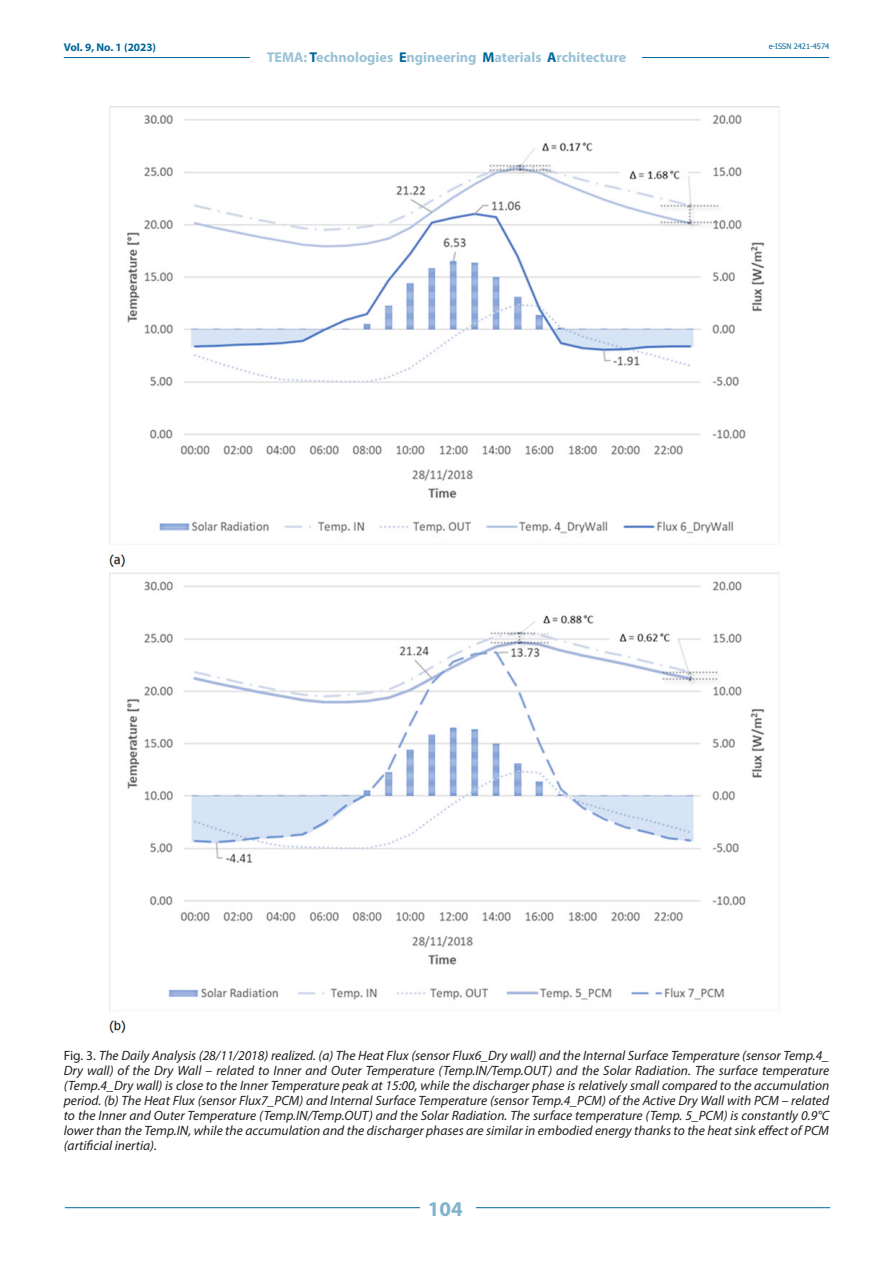
<style>
.page{position:relative;width:893px;height:1263px;background:#fff}
.page>*{position:absolute;margin:0;border:0;box-sizing:border-box;transform-origin:0 0}
.t1{font:700 21px "Myriad Pro";color:#80b3cc}
.t2{font:700 14.25px "Myriad Pro";color:#99c2d6}
.DIDASCALIA{font:italic 13.5px/15px "Myriad Pro";color:#231f20;text-align:justify}
.t3{font:700 11.25px "Myriad Pro";color:#069}
.t4{font:7.5px "Tahoma";color:#069}
.s1{color:#069}
.s2{font-style:normal}
</style>
<div class="page">
<hr style="left:64px;top:57px;width:765px;height:1px;background:#069">
<div style="left:251px;top:48px;width:391px;height:17px;background:#fff"></div>
<hr style="left:65px;top:1207px;width:765px;height:1px;background:#069">
<div style="left:420px;top:1195px;width:55px;height:25px;background:#fff"></div>
<img style="left:109px;top:106px;width:671px;height:928px">
<p class="t3" style="left:64px;top:40px;width:94px">Vol. 9, No. 1 (2023)</p>
<p class="t2" style="left:267px;top:48px;width:361px">TEMA: <span class="s1">T</span>echnologies <span class="s1">E</span>ngineering <span class="s1">M</span>aterials <span class="s1">A</span>rchitecture</p>
<p class="t4" style="left:769px;top:41px;width:62px">e-ISSN 2421-4574</p>
<p class="DIDASCALIA" style="left:64px;top:1048px;width:767px"><span class="s2">Fig. 3.</span> The Daily Analysis (28/11/2018) realized. (a) The Heat Flux (sensor Flux6_Dry wall) and the Internal Surface Temperature (sensor Temp.4_ Dry wall) of the Dry Wall – related to Inner and Outer Temperature (Temp.IN/Temp.OUT) and the Solar Radiation. The surface temperature (Temp.4_Dry wall) is close to the Inner Temperature peak at 15:00, while the discharger phase is relatively small compared to the accumulation period. (b) The Heat Flux (sensor Flux7_PCM) and Internal Surface Temperature (sensor Temp.4_PCM) of the Active Dry Wall with PCM – related to the Inner and Outer Temperature (Temp.IN/Temp.OUT) and the Solar Radiation. The surface temperature (Temp. 5_PCM) is constantly 0.9°C lower than the Temp.IN, while the accumulation and the discharger phases are similar in embodied energy thanks to the heat sink effect of PCM (artificial inertia).</p>
<h1 class="t1" style="left:428px;top:1195px;width:36px">104</h1>
</div>
